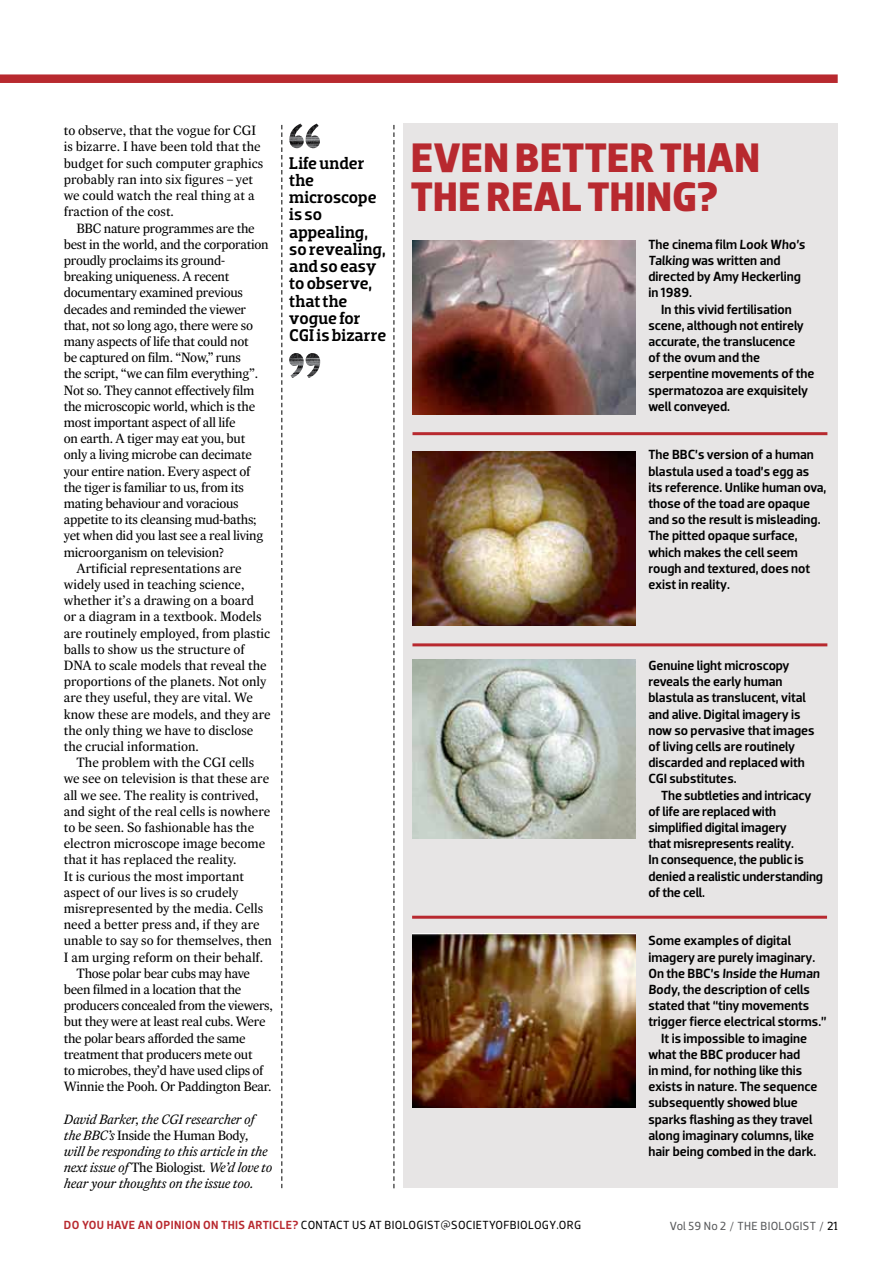
<style>
.page{position:relative;width:893px;height:1263px;background:#fff}
.page>*{position:absolute;margin:0;border:0;box-sizing:border-box;transform-origin:0 0}
.t1{font:700 42px/39px "Dobra";color:#b8292f}
.t2{font:500 17.25px/17.2px "Dobra Slab";color:#000}
.t3{font:500 13.5px/16.2px "Dobra";letter-spacing:-.005em;color:#000}
.t4{font:13.5px/16.2px "Expresso Text";color:#000}
.t5{font:13.5px "Expresso Text";letter-spacing:-.02em;color:#000}
.t6{font:italic 13.5px/16.2px "Expresso Text";letter-spacing:-.02em;color:#000}
.t7{font:italic 500 13.5px "Dobra";color:#000}
.t8{font:12px "Dobra";letter-spacing:.025em;color:#000}
.t9{font:500 12px "Dobra";letter-spacing:.025em;color:#b8292f}
.t10{font:12px "Dobra";letter-spacing:.025em;color:#58595b}
.s1{font-style:normal}
.s2{font-weight:500;color:#b8292f}
.s3{font-style:italic}
.s4{font-family:"Times"}
.s5{font-family:"Dobra Slab";color:#000}
</style>
<div class="page">
<div style="left:0;top:74px;width:838px;height:9px;background:#b8292f"></div>
<div style="left:403px;top:124px;width:435px;height:1064px;background:#e7e5e5"></div>
<svg style="left:282px;top:125px;width:1px;height:1063px"></svg>
<svg style="left:394px;top:125px;width:1px;height:1063px"></svg>
<img style="left:289px;top:124px;width:31px;height:24px">
<img style="left:289px;top:353px;width:31px;height:25px">
<img style="left:412px;top:240px;width:224px;height:175px">
<img style="left:412px;top:451px;width:224px;height:175px">
<img style="left:412px;top:660px;width:224px;height:178px">
<img style="left:412px;top:933px;width:224px;height:174px">
<hr style="left:412px;top:432px;width:415px;height:3px;background:#b8292f">
<hr style="left:412px;top:643px;width:415px;height:3px;background:#b8292f">
<hr style="left:412px;top:916px;width:415px;height:3px;background:#b8292f">
<p class="t4" style="left:64px;top:122px;width:201px">to observe, that the vogue for CGI is bizarre. I have been told that the budget for such computer graphics probably ran into six figures – yet we could watch the real thing at a fraction of the cost.</p>
<p class="t5" style="left:77px;top:219px;width:180px">BBC nature programmes are the</p>
<p class="t5" style="left:64px;top:236px;width:206px">best in the world, and the corporation</p>
<p class="t5" style="left:64px;top:252px;width:163px">proudly proclaims its ground-</p>
<p class="t5" style="left:64px;top:268px;width:167px">breaking uniqueness. A recent</p>
<p class="t5" style="left:64px;top:284px;width:181px">documentary examined previous</p>
<p class="t5" style="left:64px;top:300px;width:184px">decades and reminded the viewer</p>
<p class="t5" style="left:64px;top:317px;width:191px">that, not so long ago, there were so</p>
<p class="t5" style="left:64px;top:333px;width:186px">many aspects of life that could not</p>
<p class="t5" style="left:64px;top:349px;width:179px">be captured on film. “Now,” runs</p>
<p class="t5" style="left:64px;top:365px;width:196px">the script, “we can film everything”.</p>
<p class="t5" style="left:64px;top:381px;width:192px">Not so. They cannot effectively film</p>
<p class="t5" style="left:64px;top:398px;width:193px">the microscopic world, which is the</p>
<p class="t5" style="left:64px;top:414px;width:173px">most important aspect of all life</p>
<p class="t5" style="left:64px;top:430px;width:183px">on earth. A tiger may eat you, but</p>
<p class="t5" style="left:64px;top:446px;width:190px">only a living microbe can decimate</p>
<p class="t5" style="left:64px;top:462px;width:188px">your entire nation. Every aspect of</p>
<p class="t5" style="left:64px;top:479px;width:182px">the tiger is familiar to us, from its</p>
<p class="t5" style="left:64px;top:495px;width:176px">mating behaviour and voracious</p>
<p class="t5" style="left:64px;top:511px;width:194px">appetite to its cleansing mud-baths;</p>
<p class="t5" style="left:64px;top:527px;width:201px">yet when did you last see a real living</p>
<p class="t5" style="left:64px;top:543px;width:162px">microorganism on television?</p>
<p class="t4" style="left:77px;top:560px;width:167px">Artificial representations are</p>
<p class="t4" style="left:64px;top:576px;width:182px">widely used in teaching science,</p>
<p class="t4" style="left:64px;top:592px;width:192px">whether it’s a drawing on a board</p>
<p class="t4" style="left:64px;top:608px;width:199px">or a diagram in a textbook. Models</p>
<p class="t4" style="left:64px;top:624px;width:208px">are routinely employed, from plastic</p>
<p class="t4" style="left:64px;top:641px;width:183px">balls to show us the structure of</p>
<p class="t4" style="left:64px;top:657px;width:204px">DNA to scale models that reveal the</p>
<p class="t4" style="left:64px;top:673px;width:204px">proportions of the planets. Not only</p>
<p class="t4" style="left:64px;top:689px;width:191px">are they useful, they are vital. We</p>
<p class="t4" style="left:64px;top:705px;width:208px">know these are models, and they are</p>
<p class="t4" style="left:64px;top:722px;width:191px">the only thing we have to disclose</p>
<p class="t4" style="left:64px;top:738px;width:137px">the crucial information.</p>
<p class="t4" style="left:77px;top:754px;width:179px">The problem with the CGI cells</p>
<p class="t4" style="left:64px;top:770px;width:207px">we see on television is that these are</p>
<p class="t4" style="left:64px;top:786px;width:196px">all we see. The reality is contrived,</p>
<p class="t4" style="left:64px;top:803px;width:208px">and sight of the real cells is nowhere</p>
<p class="t4" style="left:64px;top:819px;width:192px">to be seen. So fashionable has the</p>
<p class="t4" style="left:64px;top:835px;width:203px">electron microscope image become</p>
<p class="t4" style="left:64px;top:851px;width:174px">that it has replaced the reality.</p>
<p class="t4" style="left:64px;top:867px;width:182px">It is curious the most important</p>
<p class="t4" style="left:64px;top:884px;width:176px">aspect of our lives is so crudely</p>
<p class="t4" style="left:64px;top:900px;width:201px">misrepresented by the media. Cells</p>
<p class="t4" style="left:64px;top:916px;width:197px">need a better press and, if they are</p>
<p class="t4" style="left:64px;top:932px;width:210px">unable to say so for themselves, then</p>
<p class="t4" style="left:64px;top:948px;width:201px">I am urging reform on their behalf.</p>
<p class="t5" style="left:77px;top:965px;width:175px">Those polar bear cubs may have</p>
<p class="t5" style="left:64px;top:981px;width:179px">been filmed in a location that the</p>
<p class="t5" style="left:64px;top:997px;width:210px">producers concealed from the viewers,</p>
<p class="t5" style="left:64px;top:1013px;width:203px">but they were at least real cubs. Were</p>
<p class="t5" style="left:64px;top:1029px;width:183px">the polar bears afforded the same</p>
<p class="t5" style="left:64px;top:1046px;width:190px">treatment that producers mete out</p>
<p class="t5" style="left:64px;top:1062px;width:201px">to microbes, they’d have used clips of</p>
<p class="t5" style="left:64px;top:1078px;width:209px">Winnie the Pooh. Or Paddington Bear.</p>
<p class="t6" style="left:64px;top:1110px;width:210px">David Barker, the CGI researcher of the BBC’s <span class="s1">Inside the Human Body</span>, will be responding to this article in the next issue of <span class="s1">The Biologist</span>. We’d love to hear your thoughts on the issue too.</p>
<p class="t9" style="left:64px;top:1218px;width:51px">Do you hav</p>
<p class="t9" style="left:129px;top:1218px;width:100px">e an opinion on this</p>
<p class="t8" style="left:248px;top:1218px;width:335px"><span class="s2">article?</span> CONTACT US AT BIOLOGIST@SOCIETYOFBIOLOGY.ORG</p>
<h1 class="t1" style="left:411px;top:139px;width:351px">EVEN BETTER THAN<br>THE REAL THING?</h1>
<p class="t2" style="left:289px;top:154px;width:99px">Life under the microscope is so appealing, so revealing, and so easy to observe, that the vogue for<br>CGI is bizarre</p>
<p class="t3" style="left:648px;top:236px;width:158px">The cinema film <span class="s3">Look Who’s<br>Talking</span> was written and directed by Amy Heckerling in 1989.</p>
<p class="t3" style="left:648px;top:301px;width:168px;text-indent:13px">In this vivid fertilisation scene, although not entirely accurate, the translucence<br>of the ovum and the serpentine movements of the spermatozoa are exquisitely well conveyed.</p>
<p class="t3" style="left:648px;top:447px;width:179px">The BBC’s version of a human blastula used a toad’s egg as its reference. Unlike human ova, those of the toad are opaque and so the result is misleading.<br>The pitted opaque surface, which makes the cell seem rough and textured, does not exist in reality.</p>
<p class="t3" style="left:648px;top:657px;width:168px">Genuine light microscopy reveals the early human blastula as translucent, vital and alive. Digital imagery is now so pervasive that images of living cells are routinely discarded and replaced with<br>CGI substitutes.</p>
<p class="t3" style="left:648px;top:787px;width:176px;text-indent:13px">The subtleties and intricacy of life are replaced with simplified digital imagery<br>that misrepresents reality.<br>In consequence, the public is denied a realistic understanding of the cell.</p>
<p class="t3" style="left:648px;top:933px;width:144px">Some examples of digital</p>
<p class="t3" style="left:648px;top:949px;width:168px">imagery are purely imaginary.</p>
<p class="t7" style="left:648px;top:965px;width:173px"><span class="s1">On the BBC’s</span> Inside the Human</p>
<p class="t3" style="left:648px;top:981px;width:163px"><span class="s3">Body</span>, the description of cells</p>
<p class="t3" style="left:648px;top:998px;width:162px">stated that “tiny movements</p>
<p class="t3" style="left:648px;top:1014px;width:180px">trigger fierce electrical storms.”</p>
<p class="t3" style="left:661px;top:1030px;width:147px">It is impossible to imagine</p>
<p class="t3" style="left:648px;top:1046px;width:153px">what the BBC producer had</p>
<p class="t3" style="left:648px;top:1062px;width:155px">in mind, for nothing like this</p>
<p class="t3" style="left:648px;top:1079px;width:171px">exists in nature. The sequence</p>
<p class="t3" style="left:648px;top:1095px;width:151px">subsequently showed blue</p>
<p class="t3" style="left:648px;top:1111px;width:165px">sparks flashing as they travel</p>
<p class="t3" style="left:648px;top:1127px;width:167px">along imaginary columns, like</p>
<p class="t3" style="left:648px;top:1143px;width:169px">hair being combed in the dark.</p>
<p class="t10" style="left:670px;top:1219px;width:169px">VOL 59 NO 2 <span class="s4">/</span> THE BIOLOGIST <span class="s4">/</span> <span class="s5">21</span></p>
</div>
